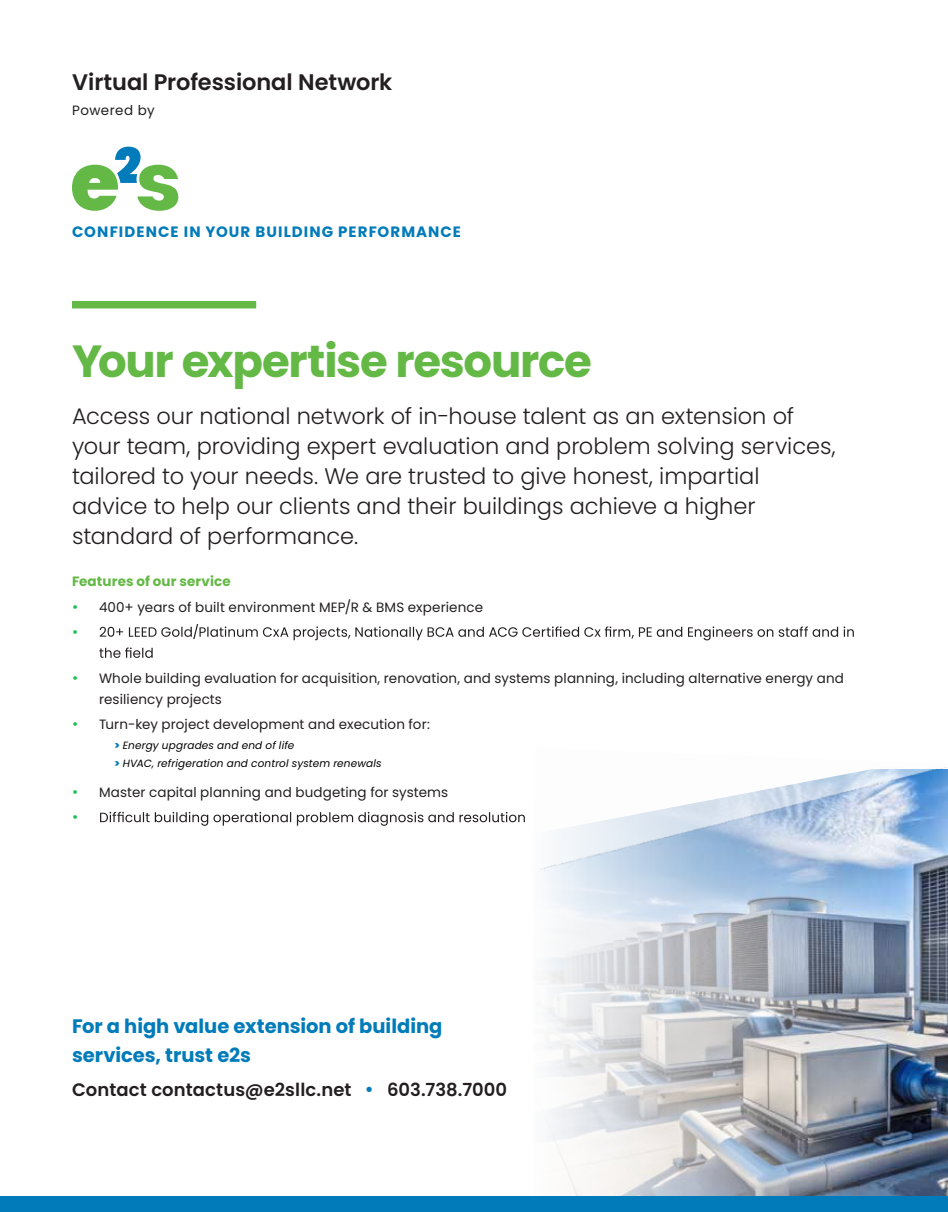
<style>
.page{position:relative;width:948px;height:1212px;background:#fff}
.page>*{position:absolute;margin:0;border:0;box-sizing:border-box;transform-origin:0 0}
.t1{font:700 45px "Poppins";letter-spacing:-.025em;color:#64b946}
.t2{font:300 22.5px/30px "Poppins";color:#231f20}
.t3{font:600 22.5px "Poppins";letter-spacing:-.005em;color:#231f20}
.t4{font:700 19.5px/28.5px "Poppins";color:#017bb9}
.t5{font:600 18px "Poppins";letter-spacing:.005em;color:#231f20}
.t6{font:700 15px "Poppins";letter-spacing:.075em;color:#017bb9}
.t7{font:15px "Poppins";color:#20bf55}
.t8{font:13.5px/21px "Poppins";letter-spacing:.01em;color:#231f20}
.t9{font:700 13.5px "Poppins";letter-spacing:.01em;color:#64b946}
.t10{font:13.5px "Poppins";letter-spacing:.03em;color:#231f20}
.t11{font:italic 10.5px/18px "Poppins";letter-spacing:.015em;color:#000}
.s1{font-size:15px;color:#20bf55}
.s2{font-weight:800;font-style:normal;color:#017bb9}
.s3{color:#017bb9}
</style>
<div class="page">
<img style="left:546px;top:888px;width:401px;height:308px">
<svg style="left:100px;top:624px;width:754px;height:16px"></svg>
<svg style="left:99px;top:647px;width:54px;height:11px"></svg>
<svg style="left:100px;top:811px;width:425px;height:15px"></svg>
<div style="left:0;top:1196px;width:948px;height:16px;background:#017bb9"></div>
<svg style="left:72px;top:147px;width:106px;height:64px"></svg>
<div style="left:72px;top:301px;width:184px;height:7px;background:#64b946"></div>
<img style="left:540px;top:767px;width:408px;height:121px">
<h2 class="t3" style="left:72px;top:69px;width:322px">Virtual Professional Network</h2>
<p class="t10" style="left:72px;top:102px;width:84px">Powered by</p>
<p class="t6" style="left:72px;top:223px;width:391px">CONFIDENCE IN YOUR BUILDING PERFORMANCE</p>
<h1 class="t1" style="left:72px;top:335px;width:521px">Your expertise resource</h1>
<p class="t2" style="left:72px;top:401px;width:765px">Access our national network of in-house talent as an extension of your team, providing expert evaluation and problem solving services, tailored to your needs. We are trusted to give honest, impartial advice to help our clients and their buildings achieve a higher standard of performance.</p>
<p class="t9" style="left:72px;top:574px;width:160px">Features of our service</p>
<p class="t8" style="left:72px;top:596px;width:413px"><span class="s1">•</span> 400+ years of built environment MEP/R &amp; BMS experience</p>
<p class="t7" style="left:72px;top:623px;width:8px">•</p>
<p class="t8" style="left:99px;top:668px;width:746px;text-indent:-27px"><span class="s1">•</span> Whole building evaluation for acquisition, renovation, and systems planning, including alternative energy and resiliency projects</p>
<p class="t8" style="left:72px;top:714px;width:359px"><span class="s1">•</span> Turn-key project development and execution for:</p>
<p class="t11" style="left:115px;top:737px;width:269px"><span class="s2">&gt;</span> Energy upgrades and end of life<br><span class="s2">&gt;</span> HVAC, refrigeration and control system renewals</p>
<p class="t8" style="left:72px;top:782px;width:378px"><span class="s1">•</span> Master capital planning and budgeting for systems</p>
<p class="t7" style="left:72px;top:808px;width:8px">•</p>
<h3 class="t4" style="left:72px;top:1012px;width:372px">For a high value extension of building services, trust e2s</h3>
<h3 class="t5" style="left:72px;top:1079px;width:437px">Contact contactus@e2sllc.net <span class="s3">•</span> 603.738.7000</h3>
</div>
